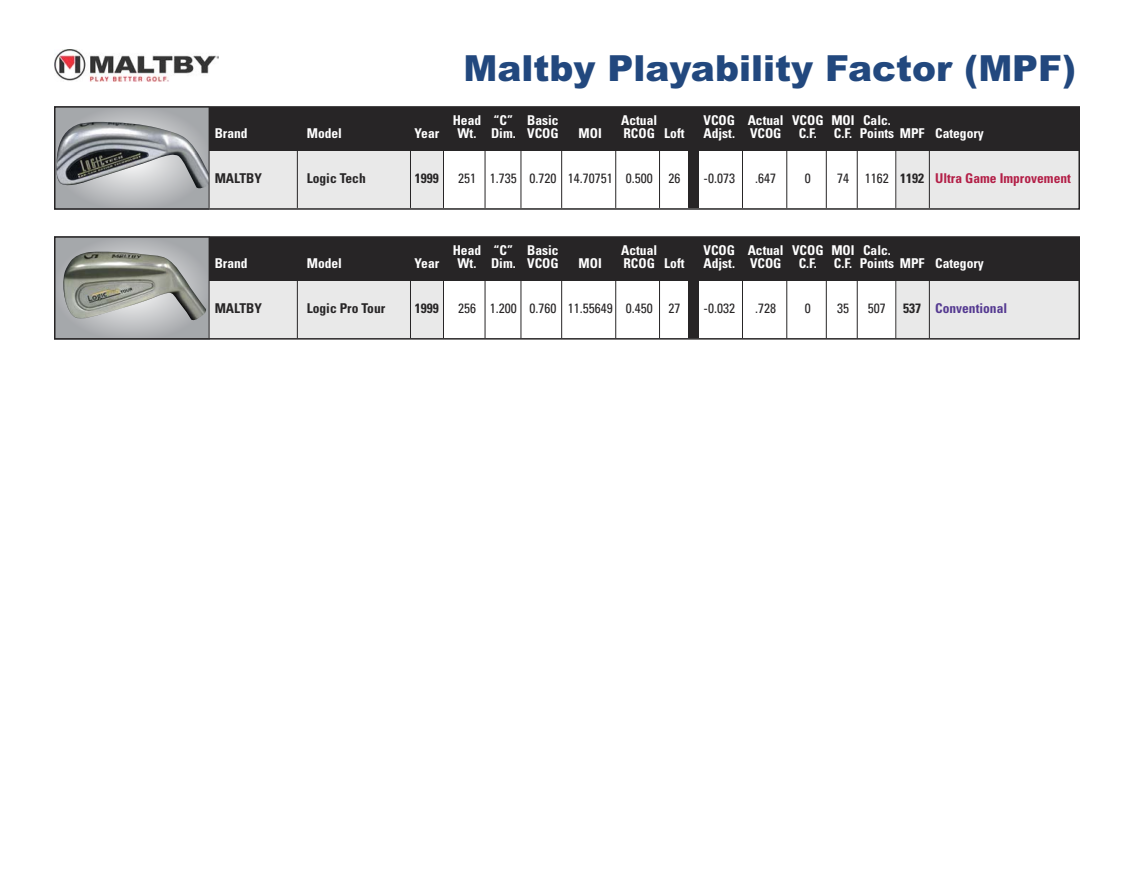
<style>
.page{position:relative;width:1134px;height:891px;background:#fff}
.page>*{position:absolute;margin:0;border:0;box-sizing:border-box;transform-origin:0 0}
.t1{font:900 36px "Arial";color:#22487e}
.t2{font:700 condensed 13.5px "Univers";color:#fff}
.t3{font:condensed 13.5px "Univers";color:#272526}
.t4{font:700 condensed 13.5px "Univers";color:#272526}
.t5{font:700 condensed 13.5px "Univers";color:#b31f47}
.t6{font:700 condensed 13.5px "Univers";color:#553a91}
.s1{font-weight:400;color:#272526}
.s2{color:#272526}
</style>
<div class="page">
<img style="left:54px;top:50px;width:165px;height:32px">
<svg style="left:57px;top:239px;width:152px;height:98px;background:#abaeb0"></svg>
<img style="left:62px;top:252px;width:144px;height:69px">
<div style="left:209px;top:244px;width:235px;height:94px;background:#e9e9e9"></div>
<div style="left:897px;top:244px;width:183px;height:94px;background:#e9e9e9"></div>
<div style="left:209px;top:237px;width:870px;height:43px;background:#272526"></div>
<div style="left:54px;top:236px;width:1026px;height:104px;border:2px solid #272526"></div>
<div style="left:689px;top:243px;width:9px;height:95px;background:#272526"></div>
<hr style="left:297px;top:239px;width:1px;height:99px;background:#272526">
<hr style="left:209px;top:237px;width:1px;height:101px;background:#272526">
<hr style="left:410px;top:239px;width:1px;height:99px;background:#272526">
<hr style="left:443px;top:239px;width:1px;height:99px;background:#272526">
<hr style="left:485px;top:239px;width:1px;height:99px;background:#272526">
<hr style="left:521px;top:239px;width:1px;height:99px;background:#272526">
<hr style="left:561px;top:239px;width:1px;height:99px;background:#272526">
<hr style="left:615px;top:239px;width:1px;height:99px;background:#272526">
<hr style="left:659px;top:239px;width:1px;height:99px;background:#272526">
<hr style="left:688px;top:239px;width:1px;height:99px;background:#272526">
<hr style="left:698px;top:239px;width:1px;height:99px;background:#272526">
<hr style="left:742px;top:239px;width:1px;height:99px;background:#272526">
<hr style="left:786px;top:239px;width:1px;height:99px;background:#272526">
<hr style="left:826px;top:239px;width:1px;height:99px;background:#272526">
<hr style="left:857px;top:239px;width:1px;height:99px;background:#272526">
<hr style="left:895px;top:243px;width:1px;height:95px;background:#272526">
<hr style="left:929px;top:239px;width:1px;height:99px;background:#272526">
<svg style="left:57px;top:109px;width:152px;height:98px;background:#adb0b2"></svg>
<img style="left:57px;top:122px;width:152px;height:67px">
<div style="left:209px;top:113px;width:235px;height:95px;background:#e9e9e9"></div>
<div style="left:897px;top:113px;width:183px;height:95px;background:#e9e9e9"></div>
<div style="left:209px;top:107px;width:870px;height:43px;background:#272526"></div>
<div style="left:54px;top:106px;width:1026px;height:104px;border:2px solid #272526"></div>
<div style="left:689px;top:113px;width:9px;height:95px;background:#272526"></div>
<hr style="left:297px;top:109px;width:1px;height:99px;background:#272526">
<hr style="left:209px;top:107px;width:1px;height:101px;background:#272526">
<hr style="left:410px;top:109px;width:1px;height:99px;background:#272526">
<hr style="left:443px;top:109px;width:1px;height:99px;background:#272526">
<hr style="left:485px;top:109px;width:1px;height:99px;background:#272526">
<hr style="left:521px;top:109px;width:1px;height:99px;background:#272526">
<hr style="left:561px;top:109px;width:1px;height:99px;background:#272526">
<hr style="left:615px;top:109px;width:1px;height:99px;background:#272526">
<hr style="left:659px;top:109px;width:1px;height:99px;background:#272526">
<hr style="left:688px;top:109px;width:1px;height:99px;background:#272526">
<hr style="left:698px;top:109px;width:1px;height:99px;background:#272526">
<hr style="left:742px;top:109px;width:1px;height:99px;background:#272526">
<hr style="left:786px;top:109px;width:1px;height:99px;background:#272526">
<hr style="left:826px;top:109px;width:1px;height:99px;background:#272526">
<hr style="left:857px;top:109px;width:1px;height:99px;background:#272526">
<hr style="left:895px;top:113px;width:1px;height:95px;background:#272526">
<hr style="left:929px;top:109px;width:1px;height:99px;background:#272526">
<h1 class="t1" style="left:464px;top:48px;width:614px">Maltby Playability Factor (MPF)</h1>
<p class="t2" style="left:453px;top:115px;width:108px">Head “C” Basic</p>
<p class="t2" style="left:621px;top:115px;width:38px">Actual</p>
<p class="t2" style="left:704px;top:115px;width:189px">VCOG Actual VCOG MOI Calc.</p>
<p class="t2" style="left:215px;top:129px;width:34px">Brand</p>
<p class="t2" style="left:307px;top:129px;width:37px">Model</p>
<p class="t2" style="left:415px;top:129px;width:26px">Year</p>
<p class="t2" style="left:458px;top:129px;width:103px">Wt. Dim. VCOG</p>
<p class="t2" style="left:579px;top:129px;width:25px">MOI</p>
<p class="t2" style="left:623px;top:129px;width:63px">RCOG Loft</p>
<p class="t2" style="left:704px;top:129px;width:79px">Adjst. VCOG</p>
<p class="t2" style="left:799px;top:129px;width:20px">C.F.</p>
<p class="t2" style="left:834px;top:129px;width:152px">C.F. Points MPF Category</p>
<p class="t4" style="left:215px;top:174px;width:49px">MALTBY</p>
<p class="t4" style="left:307px;top:174px;width:60px">Logic Tech</p>
<p class="t4" style="left:415px;top:174px;width:25px">1999</p>
<p class="t3" style="left:458px;top:174px;width:224px">251 1.735 0.720 14.70751 0.500 26</p>
<p class="t3" style="left:704px;top:174px;width:33px">-0.073</p>
<p class="t3" style="left:755px;top:174px;width:22px">.647</p>
<p class="t3" style="left:805px;top:174px;width:7px">0</p>
<p class="t5" style="left:837px;top:174px;width:235px"><span class="s1">74 1162</span> <span class="s2">1192</span> Ultra Game Improvement</p>
<p class="t2" style="left:453px;top:245px;width:108px">Head “C” Basic</p>
<p class="t2" style="left:621px;top:245px;width:38px">Actual</p>
<p class="t2" style="left:704px;top:245px;width:189px">VCOG Actual VCOG MOI Calc.</p>
<p class="t2" style="left:215px;top:259px;width:34px">Brand</p>
<p class="t2" style="left:307px;top:259px;width:37px">Model</p>
<p class="t2" style="left:415px;top:259px;width:26px">Year</p>
<p class="t2" style="left:458px;top:259px;width:103px">Wt. Dim. VCOG</p>
<p class="t2" style="left:579px;top:259px;width:25px">MOI</p>
<p class="t2" style="left:623px;top:259px;width:63px">RCOG Loft</p>
<p class="t2" style="left:704px;top:259px;width:79px">Adjst. VCOG</p>
<p class="t2" style="left:799px;top:259px;width:20px">C.F.</p>
<p class="t2" style="left:834px;top:259px;width:152px">C.F. Points MPF Category</p>
<p class="t4" style="left:215px;top:304px;width:49px">MALTBY</p>
<p class="t4" style="left:307px;top:304px;width:80px">Logic Pro Tour</p>
<p class="t4" style="left:415px;top:304px;width:25px">1999</p>
<p class="t3" style="left:458px;top:304px;width:224px">256 1.200 0.760 11.55649 0.450 27</p>
<p class="t3" style="left:704px;top:304px;width:33px">-0.032</p>
<p class="t3" style="left:755px;top:304px;width:22px">.728</p>
<p class="t3" style="left:805px;top:304px;width:7px">0</p>
<p class="t3" style="left:837px;top:304px;width:13px">35</p>
<p class="t3" style="left:868px;top:304px;width:19px">507</p>
<p class="t6" style="left:903px;top:304px;width:106px"><span class="s2">537</span> Conventional</p>
</div>
